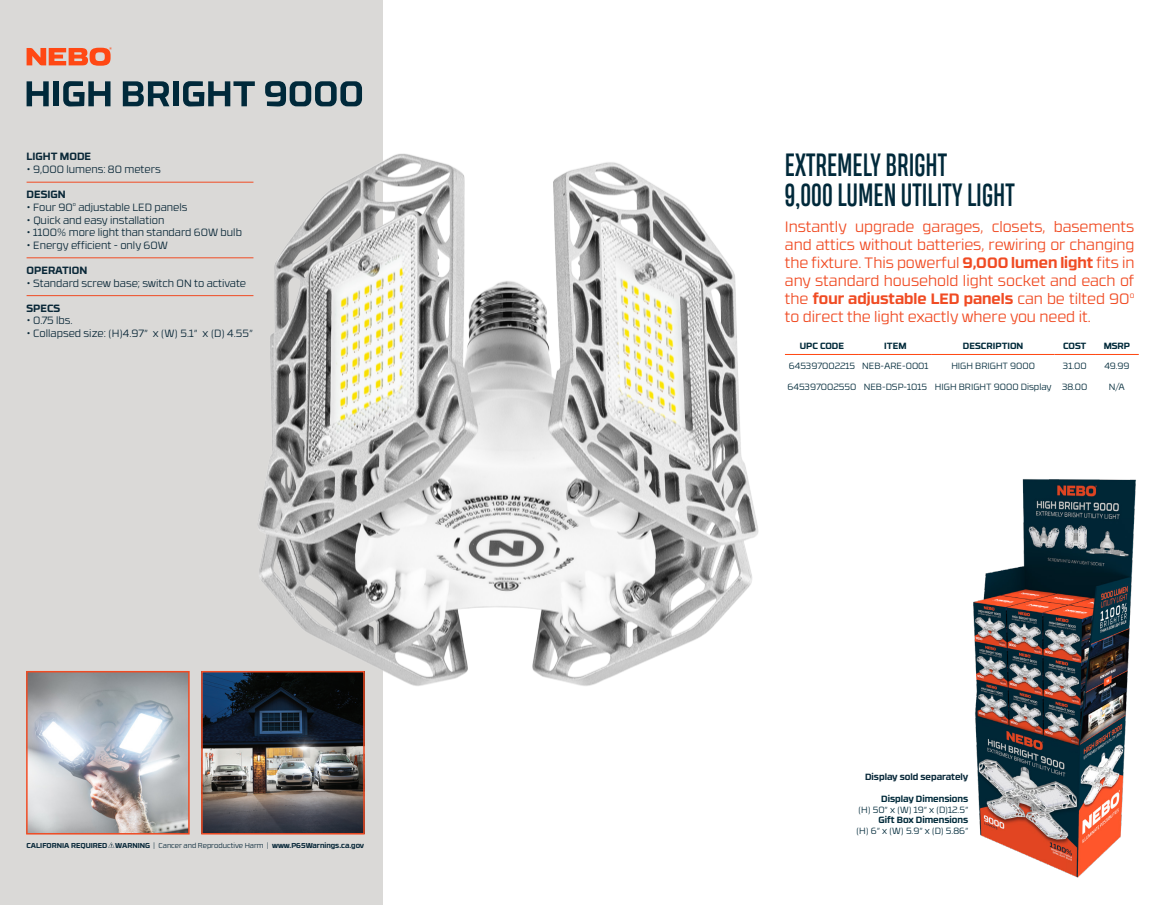
<style>
.page{position:relative;width:1175px;height:905px;background:#fff}
.page>*{position:absolute;margin:0;border:0;box-sizing:border-box;transform-origin:0 0}
.t1{font:30px "Heading Compressed Pro";color:#00293a}
.t2{font:300 15px/18px "RB No 3.1";color:#f04b23;text-align:justify}
.t3{font:300 10.5px "RB No 3.1";color:#0a2838}
.t4{font:700 10.5px "RB No 3.1";color:#0a2838}
.t5{font:300 9px "RB No 3.1";color:#002a3a}
.t6{font:700 9px "RB No 3.1";color:#002a3a}
.t7{font:700 9px "RB No 3.1";color:#082839}
.t8{font:700 7.05px "RB No 3.1";color:#082839}
.s1{font-weight:300}
.s2{font-weight:700}
</style>
<div class="page">
<div style="left:0;top:0;width:383px;height:904px;background:#dad9d7"></div>
<img style="left:29px;top:802px;width:158px;height:29px">
<div style="left:26px;top:671px;width:164px;height:163px;border:2px solid #f04b23"></div>
<img style="left:204px;top:802px;width:158px;height:29px">
<div style="left:201px;top:671px;width:164px;height:163px;border:2px solid #f04b23"></div>
<img style="left:978px;top:479px;width:158px;height:399px">
<img style="left:26px;top:48px;width:998px;height:754px">
<hr style="left:27px;top:182px;width:226px;height:1px;background:#f04b23">
<hr style="left:27px;top:257px;width:226px;height:1px;background:#f04b23">
<hr style="left:27px;top:295px;width:226px;height:1px;background:#f04b23">
<svg style="left:27px;top:81px;width:22px;height:25px"></svg>
<div style="left:53px;top:81px;width:6px;height:25px;background:#00293a"></div>
<svg style="left:63px;top:81px;width:47px;height:25px"></svg>
<svg style="left:123px;top:81px;width:46px;height:25px"></svg>
<div style="left:173px;top:81px;width:6px;height:25px;background:#00293a"></div>
<svg style="left:183px;top:81px;width:72px;height:25px"></svg>
<svg style="left:265px;top:81px;width:97px;height:25px"></svg>
<svg style="left:108px;top:842px;width:6px;height:5px"></svg>
<hr style="left:785px;top:354px;width:74px;height:1px;background:#ff450f">
<hr style="left:859px;top:354px;width:72px;height:1px;background:#ff450f">
<hr style="left:931px;top:354px;width:123px;height:1px;background:#ff450f">
<hr style="left:1054px;top:354px;width:41px;height:1px;background:#ff450f">
<hr style="left:1095px;top:354px;width:43px;height:1px;background:#ff450f">
<svg style="left:27px;top:47px;width:85px;height:19px"></svg>
<p class="t4" style="left:27px;top:148px;width:66px">LIGHT MODE</p>
<p class="t3" style="left:27px;top:162px;width:136px">• 9,000 lumens: 80 meters</p>
<p class="t4" style="left:27px;top:186px;width:41px">DESIGN</p>
<p class="t3" style="left:27px;top:199px;width:162px">• Four 90<sup>o</sup> adjustable LED panels</p>
<p class="t3" style="left:27px;top:212px;width:139px">• Quick and easy installation</p>
<p class="t3" style="left:27px;top:225px;width:217px">• 1100% more light than standard 60W bulb</p>
<p class="t3" style="left:27px;top:237px;width:143px">• Energy efficient - only 60W</p>
<p class="t4" style="left:27px;top:262px;width:62px">OPERATION</p>
<p class="t3" style="left:27px;top:275px;width:221px">• Standard screw base; switch ON to activate</p>
<p class="t4" style="left:27px;top:299px;width:35px">SPECS</p>
<p class="t3" style="left:27px;top:313px;width:47px">• 0.75 lbs.</p>
<p class="t3" style="left:27px;top:325px;width:228px">• Collapsed size: (H)4.97” x (W) 5.1” x (D) 4.55”</p>
<p class="t8" style="left:27px;top:839px;width:339px">CALIFORNIA REQUIRED WARNING <span class="s1">| Cancer and Reproductive Harm |</span> www.P65Warnings.ca.gov</p>
<p class="t1" style="left:785px;top:147px;width:164px">EXTREMELY BRIGHT</p>
<p class="t1" style="left:785px;top:177px;width:231px">9,000 LUMEN UTILITY LIGHT</p>
<p class="t2" style="left:785px;top:217px;width:351px">Instantly upgrade garages, closets, basements and attics without batteries, rewiring or changing the fixture. This powerful <span class="s2">9,000 lumen light</span> fits in any standard household light socket and each of the <span class="s2">four adjustable LED panels</span> can be tilted 90<sup>o </sup>to direct the light exactly where you need it.</p>
<p class="t6" style="left:799px;top:338px;width:46px">UPC CODE</p>
<p class="t6" style="left:884px;top:338px;width:24px">ITEM</p>
<p class="t6" style="left:963px;top:338px;width:62px">DESCRIPTION</p>
<p class="t6" style="left:1063px;top:338px;width:25px">COST</p>
<p class="t6" style="left:1103px;top:338px;width:28px">MSRP</p>
<p class="t5" style="left:788px;top:359px;width:68px">645397002215</p>
<p class="t5" style="left:862px;top:359px;width:68px">NEB-ARE-0001</p>
<p class="t5" style="left:951px;top:359px;width:85px">HIGH BRIGHT 9000</p>
<p class="t5" style="left:1062px;top:359px;width:25px">31.00</p>
<p class="t5" style="left:1104px;top:359px;width:27px">49.99</p>
<p class="t5" style="left:787px;top:380px;width:70px">645397002550</p>
<p class="t5" style="left:863px;top:380px;width:65px">NEB-DSP-1015</p>
<p class="t5" style="left:935px;top:380px;width:118px">HIGH BRIGHT 9000 Display</p>
<p class="t5" style="left:1062px;top:380px;width:27px">38.00</p>
<p class="t5" style="left:1108px;top:380px;width:18px">N/A</p>
<p class="t7" style="left:865px;top:769px;width:105px">Display sold separately</p>
<p class="t6" style="left:881px;top:791px;width:89px">Display Dimensions</p>
<p class="t5" style="left:858px;top:802px;width:112px">(H) 50” x (W) 19” x (D)12.5”</p>
<p class="t6" style="left:878px;top:813px;width:91px">Gift Box Dimensions</p>
<p class="t5" style="left:856px;top:824px;width:114px">(H) 6” x (W) 5.9” x (D) 5.86”</p>
</div>
